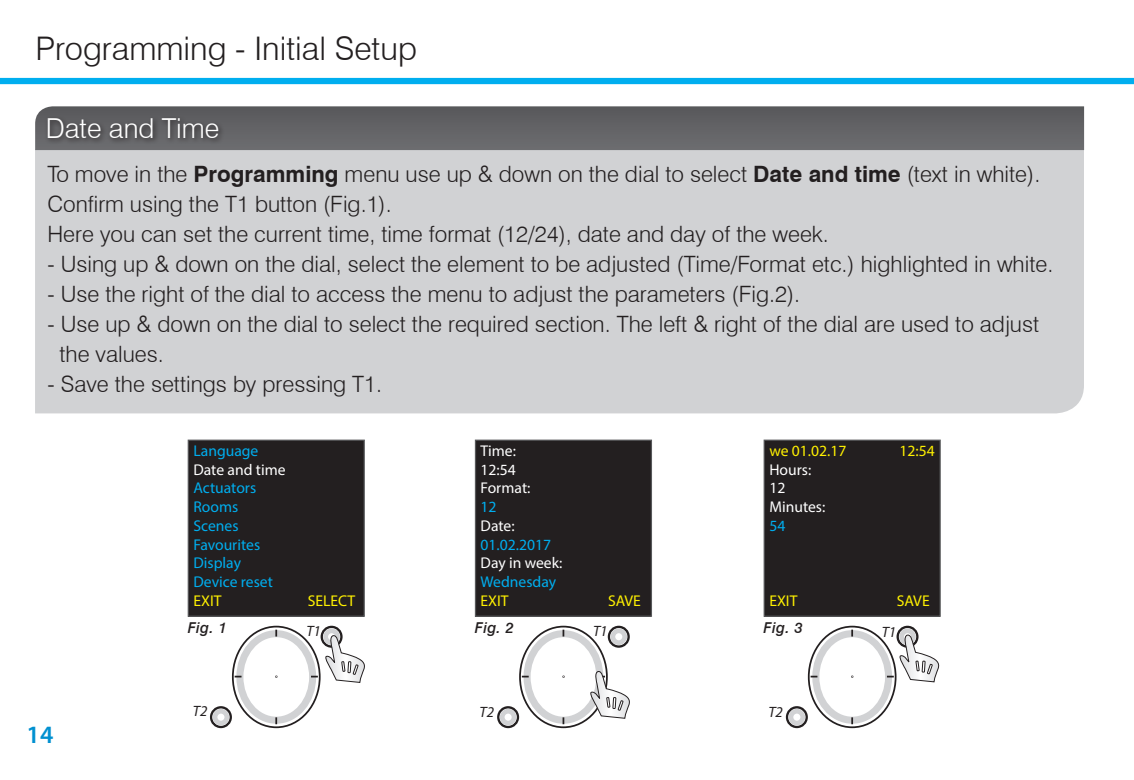
<style>
.page{position:relative;width:1134px;height:780px;background:#fff}
.page>*{position:absolute;margin:0;border:0;box-sizing:border-box;transform-origin:0 0}
.Page_Header_Left{font:300 32.5px "Swiss 721 BT";color:#231f20}
.t1{font:300 27.5px "Swiss 721 BT";color:#fff}
.t2{font:600 25px "Myriad Pro";color:#0090d0}
.Main_text{font:300 22.5px "Swiss 721 BT";color:#231f20}
.t3{font:15.5px "Myriad Pro";color:#00aeef}
.t4{font:15.5px "Myriad Pro";color:#fff}
.t5{font:15.5px "Myriad Pro";color:#fff101}
.Fig_text{font:italic 500 15px "Swiss 721 BT";letter-spacing:.02em;color:#231f20}
.t6{font:italic 15px "Myriad Pro";color:#231f20}
.s1{font-weight:700}
</style>
<div class="page">
<div style="left:0;top:78px;width:1134px;height:6px;background:#00aeef"></div>
<div style="left:475px;top:440px;width:176px;height:176px;background:#231f20"></div>
<div style="left:475px;top:439px;width:177px;height:177px;border:1px solid #57585a"></div>
<svg style="left:498px;top:707px;width:20px;height:20px"></svg>
<div style="left:497px;top:706px;width:22px;height:22px;border:2px solid #231f20;border-radius:50%"></div>
<div style="left:502px;top:711px;width:12px;height:12px;background:#fff;border-radius:50%"></div>
<div style="left:500px;top:708px;width:16px;height:17px;border:5px solid #d1d2d4;border-radius:50%"></div>
<div style="left:608px;top:625px;width:22px;height:22px;border:2px solid #231f20;border-radius:50%"></div>
<div style="left:188px;top:440px;width:176px;height:176px;background:#231f20"></div>
<div style="left:188px;top:439px;width:177px;height:177px;border:1px solid #57585a"></div>
<svg style="left:211px;top:707px;width:20px;height:20px"></svg>
<div style="left:210px;top:706px;width:22px;height:22px;border:2px solid #231f20;border-radius:50%"></div>
<div style="left:215px;top:711px;width:12px;height:12px;background:#fff;border-radius:50%"></div>
<div style="left:213px;top:708px;width:16px;height:17px;border:5px solid #d1d2d4;border-radius:50%"></div>
<div style="left:321px;top:625px;width:22px;height:22px;border:2px solid #231f20;border-radius:50%"></div>
<div style="left:764px;top:440px;width:176px;height:176px;background:#231f20"></div>
<div style="left:764px;top:439px;width:177px;height:177px;border:1px solid #57585a"></div>
<svg style="left:787px;top:707px;width:20px;height:20px"></svg>
<div style="left:786px;top:706px;width:22px;height:22px;border:2px solid #231f20;border-radius:50%"></div>
<div style="left:791px;top:711px;width:12px;height:12px;background:#fff;border-radius:50%"></div>
<div style="left:789px;top:708px;width:16px;height:17px;border:5px solid #d1d2d4;border-radius:50%"></div>
<div style="left:896px;top:625px;width:22px;height:22px;border:2px solid #231f20;border-radius:50%"></div>
<svg style="left:233px;top:628px;width:132px;height:98px"></svg>
<svg style="left:809px;top:628px;width:131px;height:98px"></svg>
<svg style="left:520px;top:628px;width:110px;height:101px"></svg>
<div style="left:35px;top:150px;width:1049px;height:263px;background:#d1d2d4"></div>
<svg style="left:35px;top:106px;width:1049px;height:44px"></svg>
<div style="left:45px;top:116px;width:180px;height:29px;background:#231f20;opacity:.75"></div>
<p class="Page_Header_Left" style="left:35px;top:29px;width:383px">Programming - Initial Setup</p>
<p class="t1" style="left:46px;top:111px;width:175px">Date and Time</p>
<p class="Main_text" style="left:47px;top:161px;width:994px">To move in the <span class="s1">Programming</span> menu use up &amp; down on the dial to select <span class="s1">Date and time</span> (text in white).</p>
<p class="Main_text" style="left:47px;top:191px;width:346px">Confirm using the T1 button (Fig.1).</p>
<p class="Main_text" style="left:47px;top:221px;width:783px">Here you can set the current time, time format (12/24), date and day of the week.</p>
<p class="Main_text" style="left:47px;top:251px;width:1007px">- Using up &amp; down on the dial, select the element to be adjusted (Time/Format etc.) highlighted in white.</p>
<p class="Main_text" style="left:47px;top:281px;width:754px">- Use the right of the dial to access the menu to adjust the parameters (Fig.2).</p>
<p class="Main_text" style="left:47px;top:311px;width:993px">- Use up &amp; down on the dial to select the required section. The left &amp; right of the dial are used to adjust</p>
<p class="Main_text" style="left:59px;top:341px;width:106px">the values.</p>
<p class="Main_text" style="left:47px;top:371px;width:336px">- Save the settings by pressing T1.</p>
<p class="t2" style="left:27px;top:719px;width:28px">14</p>
<p class="t3" style="left:193px;top:441px;width:67px">Language</p>
<p class="t4" style="left:193px;top:460px;width:94px">Date and time</p>
<p class="t3" style="left:193px;top:478px;width:64px">Actuators</p>
<p class="t3" style="left:193px;top:497px;width:46px">Rooms</p>
<p class="t3" style="left:193px;top:516px;width:47px">Scenes</p>
<p class="t3" style="left:193px;top:535px;width:68px">Favourites</p>
<p class="t3" style="left:193px;top:553px;width:49px">Display</p>
<p class="t3" style="left:193px;top:572px;width:81px">Device reset</p>
<p class="t5" style="left:193px;top:591px;width:30px">EXIT</p>
<p class="t5" style="left:308px;top:591px;width:49px">SELECT</p>
<p class="Fig_text" style="left:188px;top:618px;width:41px">Fig. 1</p>
<p class="t6" style="left:306px;top:621px;width:16px">T1</p>
<p class="t4" style="left:481px;top:441px;width:37px">Time:</p>
<p class="t4" style="left:481px;top:460px;width:37px">12:54</p>
<p class="t4" style="left:481px;top:478px;width:51px">Format:</p>
<p class="t3" style="left:481px;top:497px;width:18px">12</p>
<p class="t4" style="left:481px;top:516px;width:36px">Date:</p>
<p class="t3" style="left:481px;top:535px;width:72px">01.02.2017</p>
<p class="t4" style="left:481px;top:553px;width:83px">Day in week:</p>
<p class="t3" style="left:481px;top:572px;width:77px">Wednesday</p>
<p class="t5" style="left:481px;top:591px;width:30px">EXIT</p>
<p class="t5" style="left:608px;top:591px;width:34px">SAVE</p>
<p class="Fig_text" style="left:475px;top:618px;width:41px">Fig. 2</p>
<p class="t6" style="left:593px;top:621px;width:16px">T1</p>
<p class="t5" style="left:769px;top:441px;width:79px">we 01.02.17</p>
<p class="t5" style="left:899px;top:441px;width:37px">12:54</p>
<p class="t4" style="left:769px;top:460px;width:43px">Hours:</p>
<p class="t4" style="left:769px;top:478px;width:18px">12</p>
<p class="t4" style="left:769px;top:497px;width:58px">Minutes:</p>
<p class="t3" style="left:769px;top:516px;width:18px">54</p>
<p class="t5" style="left:769px;top:591px;width:30px">EXIT</p>
<p class="t5" style="left:897px;top:591px;width:34px">SAVE</p>
<p class="Fig_text" style="left:764px;top:618px;width:41px">Fig. 3</p>
<p class="t6" style="left:882px;top:622px;width:16px">T1</p>
<p class="t6" style="left:193px;top:702px;width:16px">T2</p>
<p class="t6" style="left:480px;top:702px;width:16px">T2</p>
<p class="t6" style="left:768px;top:702px;width:16px">T2</p>
</div>
